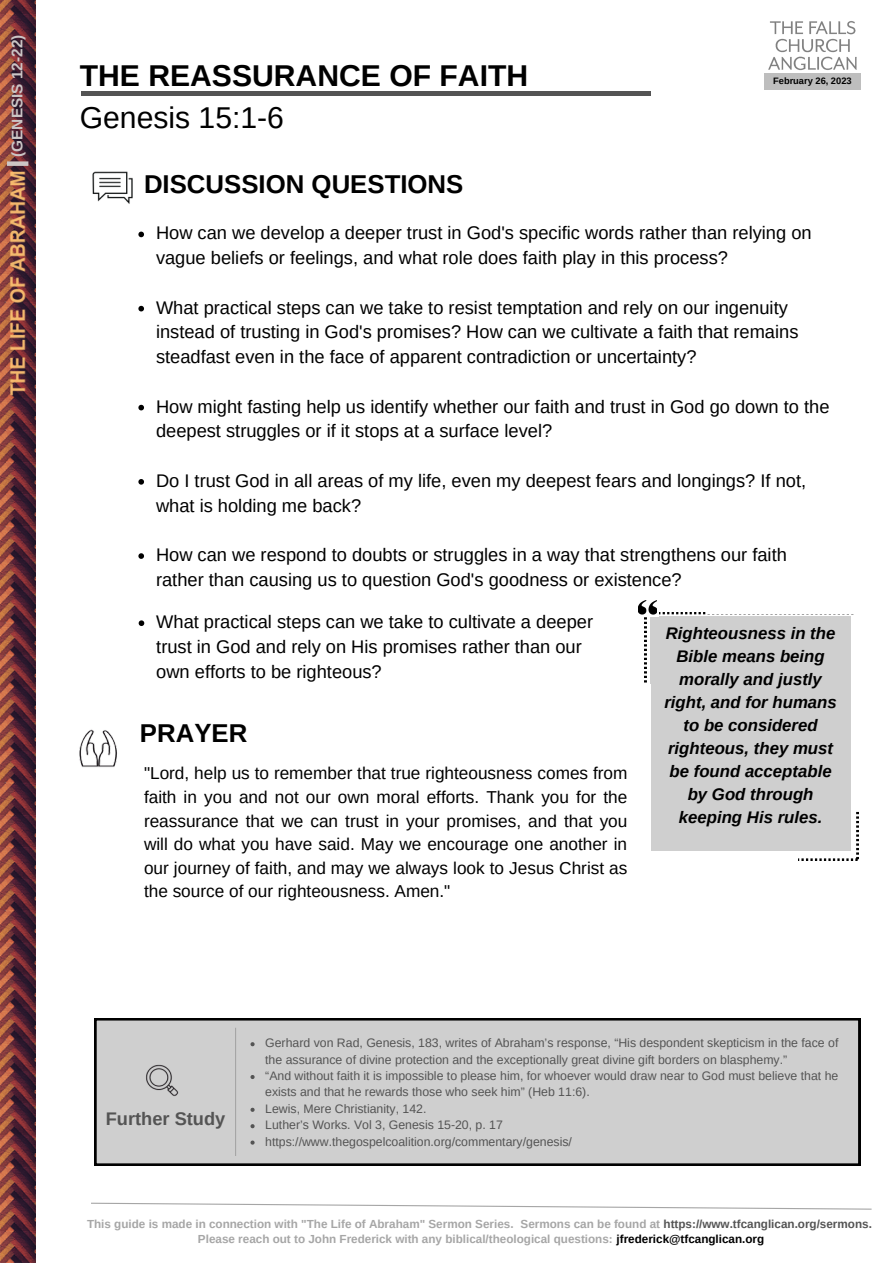
<style>
.page{position:relative;width:893px;height:1264px;background:#fff}
.page>*{position:absolute;margin:0;border:0;box-sizing:border-box;transform-origin:0 0}
.t1{font:700 30.15px "Arimo";color:#000}
.t2{font:30.15px "Arimo";color:#000}
.t3{font:700 25.8px "Arimo";color:#000}
.t4{font:18.3px/24.8px "Arimo";color:#000}
.t5{font:700 18.3px "Arimo";color:#545454}
.t6{font:17.25px/23.5px "Arimo";color:#000;text-align:justify}
.t7{font:italic 700 16.8px/23px "Arimo";color:#000;text-align:center}
.t8{font:700 15.3px "Arimo";color:#cbc5c5}
.t9{font:12.3px/16.4px "Arimo";color:#545454}
.t10{font:700 11.7px/15.6px "Arimo";color:#a6a6a6;text-align:center}
.t11{font:700 9.3px "Arimo";color:#000}
.s1{color:#545454}
.s2{color:#000}
</style>
<div class="page">
<svg style="left:91px;top:1202px;width:781px;height:8px"></svg>
<img style="left:0;top:0;width:36px;height:1262px">
<img style="left:2px;top:169px;width:27px;height:239px">
<img style="left:92px;top:171px;width:41px;height:33px">
<img style="left:768px;top:21px;width:89px;height:50px">
<div style="left:94px;top:1018px;width:766px;height:147px;background:#cfcfcf"></div>
<img style="left:139px;top:1060px;width:48px;height:41px">
<div style="left:7px;top:161px;width:21px;height:5px;background:#cbc5c5"></div>
<div style="left:764px;top:73px;width:96px;height:16px;background:#bebebe"></div>
<svg style="left:138px;top:232px;width:6px;height:5px"></svg>
<svg style="left:138px;top:306px;width:6px;height:5px"></svg>
<svg style="left:138px;top:405px;width:6px;height:5px"></svg>
<svg style="left:138px;top:479px;width:6px;height:5px"></svg>
<svg style="left:138px;top:553px;width:6px;height:6px"></svg>
<hr style="left:235px;top:1027px;width:1px;height:128px;background:#a6a6a6">
<svg style="left:250px;top:1042px;width:4px;height:4px"></svg>
<svg style="left:250px;top:1074px;width:4px;height:5px"></svg>
<svg style="left:250px;top:1107px;width:4px;height:4px"></svg>
<svg style="left:250px;top:1124px;width:4px;height:4px"></svg>
<svg style="left:250px;top:1140px;width:4px;height:4px"></svg>
<hr style="left:82px;top:91px;width:568px;height:4px;background:#545454">
<img style="left:79px;top:729px;width:38px;height:38px">
<svg style="left:644px;top:612px;width:214px;height:248px"></svg>
<div style="left:650px;top:616px;width:201px;height:234px;background:#cfcfcf"></div>
<svg style="left:644px;top:600px;width:14px;height:16px"></svg>
<img style="left:638px;top:600px;width:18px;height:15px">
<div style="left:707px;top:593px;width:153px;height:21px;background:#fff"></div>
<hr style="left:639px;top:857px;width:158px;height:4px;background:#fff">
<div style="left:854px;top:588px;width:21px;height:222px;background:#fff"></div>
<svg style="left:139px;top:620px;width:5px;height:6px"></svg>
<div style="left:638px;top:684px;width:12px;height:222px;background:#fff"></div>
<p class="t8" style="left:9px;top:157px;width:123px;rotate:-90deg">(GENESIS 12-22)</p>
<h1 class="t1" style="left:80px;top:59px;width:450px">THE REASSURANCE OF FAITH</h1>
<h1 class="t2" style="left:80px;top:101px;width:206px">Genesis 15:1-6</h1>
<h2 class="t3" style="left:144px;top:170px;width:321px">DISCUSSION QUESTIONS</h2>
<p class="t11" style="left:773px;top:76px;width:80px">February 26, 2023</p>
<p class="t4" style="left:156px;top:221px;width:657px">How can we develop a deeper trust in God's specific words rather than relying on vague beliefs or feelings, and what role does faith play in this process?</p>
<p class="t4" style="left:156px;top:295px;width:644px">What practical steps can we take to resist temptation and rely on our ingenuity instead of trusting in God's promises? How can we cultivate a faith that remains steadfast even in the face of apparent contradiction or uncertainty?</p>
<p class="t4" style="left:156px;top:394px;width:675px">How might fasting help us identify whether our faith and trust in God go down to the deepest struggles or if it stops at a surface level?</p>
<p class="t4" style="left:156px;top:468px;width:651px">Do I trust God in all areas of my life, even my deepest fears and longings? If not, what is holding me back?</p>
<p class="t4" style="left:156px;top:542px;width:632px">How can we respond to doubts or struggles in a way that strengthens our faith rather than causing us to question God's goodness or existence?</p>
<p class="t4" style="left:156px;top:609px;width:438px">What practical steps can we take to cultivate a deeper trust in God and rely on His promises rather than our own efforts to be righteous?</p>
<h2 class="t3" style="left:140px;top:719px;width:109px">PRAYER</h2>
<p class="t6" style="left:144px;top:761px;width:485px">"Lord, help us to remember that true righteousness comes from faith in you and not our own moral efforts. Thank you for the reassurance that we can trust in your promises, and that you will do what you have said. May we encourage one another in our journey of faith, and may we always look to Jesus Christ as the source of our righteousness. Amen."</p>
<p class="t7" style="left:664px;top:622px;width:174px">Righteousness in the<br>Bible means being morally and justly right, and for humans to be considered righteous, they must be found acceptable by God through keeping His rules.</p>
<p class="t5" style="left:106px;top:1108px;width:121px">Further Study</p>
<p class="t9" style="left:265px;top:1034px;width:574px">Gerhard von Rad, Genesis, 183, writes of Abraham’s response, “His despondent skepticism in the face of the assurance of divine protection and the exceptionally great divine gift borders on blasphemy.”<br>“And without faith it is impossible to please him, for whoever would draw near to God must believe that he exists and that he rewards those who seek him” (Heb 11:6).<br>Lewis, Mere Christianity, 142.<br>Luther’s Works. Vol 3, Genesis 15-20, p. 17<br>https://www.thegospelcoalition.org/commentary/genesis/</p>
<p class="t10" style="left:87px;top:1215px;width:786px">This guide is made in connection with "The Life of Abraham" Sermon Series. Sermons can be found at <span class="s1">https://www.tfcanglican.org/sermons.<br></span>Please reach out to John Frederick with any biblical/theological questions: <span class="s2">jfrederick@tfcanglican.org</span></p>
</div>
